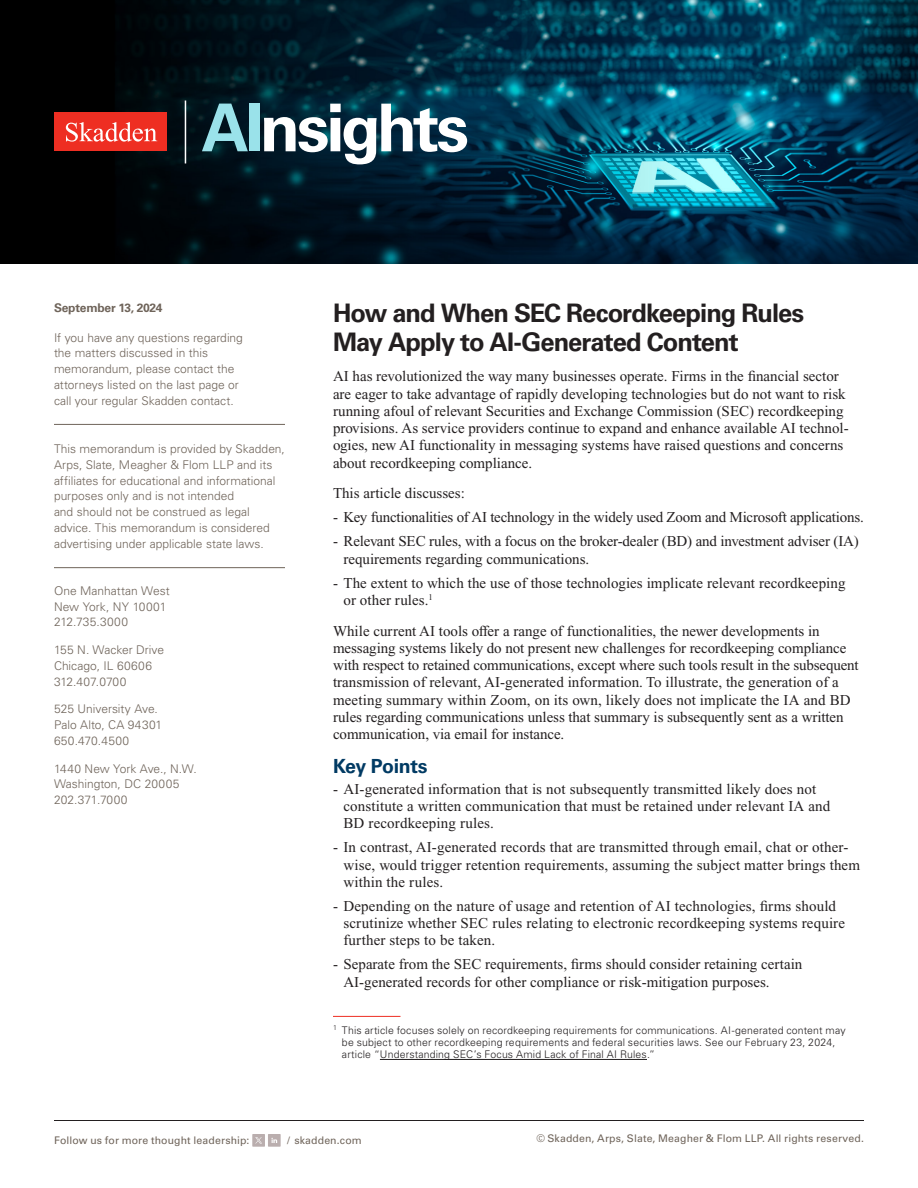
<style>
.page{position:relative;width:918px;height:1188px;background:#fff}
.page>*{position:absolute;margin:0;border:0;box-sizing:border-box;transform-origin:0 0}
.Title_Practice_Specific_Single_Line{font:700 66px "Univers LT Std";letter-spacing:-.055em;color:#fff}
.Article_Title__H2{font:700 25.5px/28.5px "Univers LT Std";letter-spacing:-.04em;color:#231f20}
.First_Level_Heading__after_article_title{font:700 19.5px "Univers LT Std";letter-spacing:-.02em;color:#003a63}
.Main_Body{font:15px/17.2px "Times New Roman PS Std";color:#231f20}
.Sidebar_body_rule_below{font:300 12px/15.8px "Univers LT Std";color:#6f645a}
.Firm_Address{font:300 12px/15.8px "Univers LT Std";color:#6f645a}
.Date{font:700 12px "Univers LT Std";letter-spacing:-.02em;color:#6f645a}
.Footnote{font:300 10.5px/12px "Univers LT Std";letter-spacing:.015em;color:#231f20}
.t1{font:10.5px "Univers LT Std";letter-spacing:.01em;color:#6f645a}
.s1{color:#9ae2ea}
</style>
<div class="page">
<hr style="left:54px;top:1120px;width:810px;height:1px;background:#231f20">
<div style="left:252px;top:1134px;width:13px;height:13px;background:#baaeae"></div>
<svg style="left:255px;top:1137px;width:7px;height:7px"></svg>
<div style="left:268px;top:1134px;width:13px;height:13px;background:#baaeae"></div>
<svg style="left:271px;top:1138px;width:6px;height:5px"></svg>
<img style="left:0;top:0;width:918px;height:263px">
<hr style="left:54px;top:424px;width:231px;height:1px;background:#6f645a">
<hr style="left:54px;top:567px;width:231px;height:1px;background:#6f645a">
<hr style="left:333px;top:1016px;width:67px;height:1px;background:#ee2e22">
<hr style="left:380px;top:1059px;width:267px;height:1px;background:#231f20">
<hr style="left:185px;top:101px;width:1px;height:62px;background:#fff">
<div style="left:54px;top:112px;width:112px;height:39px;background:#ee2e22"></div>
<svg style="left:66px;top:122px;width:91px;height:20px"></svg>
<h1 class="Title_Practice_Specific_Single_Line" style="left:202px;top:89px;width:269px"><span class="s1">AI</span>nsights</h1>
<p class="Date" style="left:54px;top:301px;width:110px">September 13, 2024</p>
<p class="Sidebar_body_rule_below" style="left:54px;top:329px;width:190px">If you have any questions regarding the matters discussed in this memorandum, please contact the attorneys listed on the last page or call your regular Skadden contact.</p>
<p class="Sidebar_body_rule_below" style="left:54px;top:441px;width:232px">This memorandum is provided by Skadden, Arps, Slate, Meagher &amp; Flom LLP and its affiliates for educational and informational purposes only and is not intended<br>and should not be construed as legal advice. This memorandum is considered advertising under applicable state laws.</p>
<p class="Firm_Address" style="left:54px;top:583px;width:117px">One Manhattan West<br>New York, NY 10001<br>212.735.3000</p>
<p class="Firm_Address" style="left:54px;top:642px;width:112px">155 N. Wacker Drive<br>Chicago, IL 60606<br>312.407.0700</p>
<p class="Firm_Address" style="left:54px;top:701px;width:110px">525 University Ave.<br>Palo Alto, CA 94301<br>650.470.4500</p>
<p class="Firm_Address" style="left:54px;top:761px;width:144px">1440 New York Ave., N.W.<br>Washington, DC 20005<br>202.371.7000</p>
<h2 class="Article_Title__H2" style="left:333px;top:299px;width:473px">How and When SEC Recordkeeping Rules<br>May Apply to AI-Generated Content</h2>
<p class="Main_Body" style="left:333px;top:368px;width:517px">AI has revolutionized the way many businesses operate. Firms in the financial sector are eager to take advantage of rapidly developing technologies but do not want to risk running afoul of relevant Securities and Exchange Commission (SEC) recordkeeping provisions. As service providers continue to expand and enhance available AI technol&shy;ogies, new AI functionality in messaging systems have raised questions and concerns about recordkeeping compliance.</p>
<p class="Main_Body" style="left:333px;top:485px;width:133px">This article discusses:</p>
<p class="Main_Body" style="left:333px;top:509px;width:532px">- Key functionalities of AI technology in the widely used Zoom and Microsoft applications.</p>
<p class="Main_Body" style="left:344px;top:533px;width:517px;text-indent:-10px">- Relevant SEC rules, with a focus on the broker-dealer (BD) and investment adviser (IA) requirements regarding communications.</p>
<p class="Main_Body" style="left:344px;top:574px;width:504px;text-indent:-10px">- The extent to which the use of those technologies implicate relevant recordkeeping or other rules.<sup>1</sup></p>
<p class="Main_Body" style="left:333px;top:622px;width:527px">While current AI tools offer a range of functionalities, the newer developments in messaging systems likely do not present new challenges for recordkeeping compliance with respect to retained communications, except where such tools result in the subsequent transmission of relevant, AI-generated information. To illustrate, the generation of a meeting summary within Zoom, on its own, likely does not implicate the IA and BD rules regarding communications unless that summary is subsequently sent as a written communication, via email for instance.</p>
<h3 class="First_Level_Heading__after_article_title" style="left:333px;top:755px;width:96px">Key Points</h3>
<p class="Main_Body" style="left:344px;top:780px;width:488px;text-indent:-10px">- AI-generated information that is not subsequently transmitted likely does not constitute a written communication that must be retained under relevant IA and<br>BD recordkeeping rules.</p>
<p class="Main_Body" style="left:344px;top:839px;width:518px;text-indent:-10px">- In contrast, AI-generated records that are transmitted through email, chat or other&shy;wise, would trigger retention requirements, assuming the subject matter brings them within the rules.</p>
<p class="Main_Body" style="left:344px;top:897px;width:503px;text-indent:-10px">- Depending on the nature of usage and retention of AI technologies, firms should scrutinize whether SEC rules relating to electronic recordkeeping systems require further steps to be taken.</p>
<p class="Main_Body" style="left:344px;top:956px;width:460px;text-indent:-10px">- Separate from the SEC requirements, firms should consider retaining certain<br>AI-generated records for other compliance or risk-mitigation purposes.</p>
<p class="Footnote" style="left:342px;top:1025px;width:505px;text-indent:-9px"><sup>1</sup> This article focuses solely on recordkeeping requirements for communications. AI-generated content may be subject to other recordkeeping requirements and federal securities laws. See our February 23, 2024, article “Understanding SEC’s Focus Amid Lack of Final AI Rules.”</p>
<p class="t1" style="left:54px;top:1134px;width:197px">Follow us for more thought leadership:</p>
<p class="t1" style="left:536px;top:1132px;width:329px">© Skadden, Arps, Slate, Meagher &amp; Flom LLP. All rights reserved.</p>
<p class="t1" style="left:287px;top:1134px;width:76px">/ skadden.com</p>
</div>
